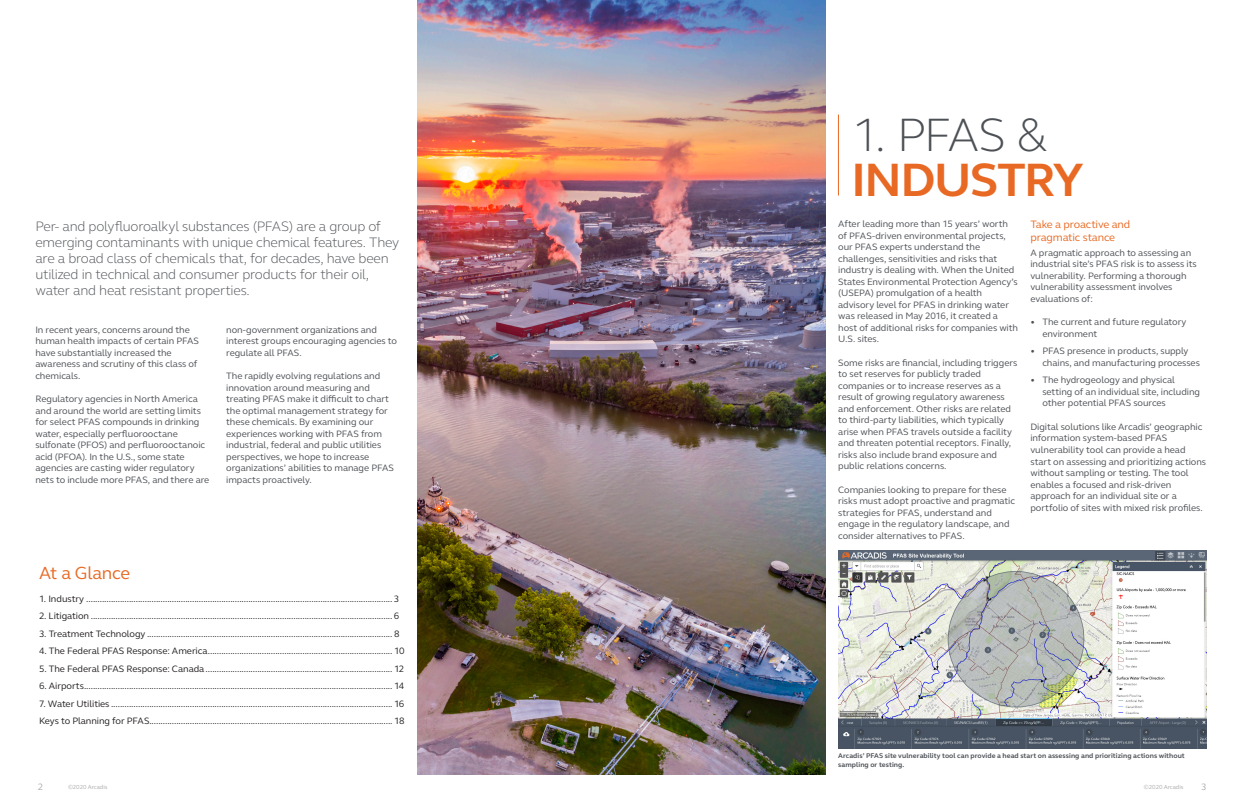
<style>
.page{position:relative;width:1242px;height:810px;background:#fff}
.page>*{position:absolute;margin:0;border:0;box-sizing:border-box;transform-origin:0 0}
.t1{font:700 48px "FS Elliot Pro";letter-spacing:-.03em;color:#e86924}
.t2{font:300 48px "FS Elliot Pro";color:#4d5156}
.t3{font:18px "FS Elliot Pro";letter-spacing:-.015em;color:#e86924}
.t4{font:300 14px/16px "FS Elliot Pro";letter-spacing:-.02em;color:#4d5156}
.t5{font:11px/13px "FS Elliot Pro";letter-spacing:-.01em;color:#e86924}
.t6{font:9.5px/11.5px "FS Elliot Pro";letter-spacing:-.005em;color:#4d5156}
.t7{font:9.5px/17.5px "FS Elliot Pro";letter-spacing:-.005em;color:#231f20}
.t8{font:9.5px "FS Elliot Pro";color:#aaabab}
.t9{font:700 7px/9px "FS Elliot Pro";letter-spacing:.01em;color:#4d5156}
.t10{font:6px "FS Elliot Pro";letter-spacing:-.01em;color:#aaabab}
</style>
<div class="page">
<img style="left:838px;top:551px;width:369px;height:197px">
<img style="left:417px;top:0;width:408px;height:775px">
<hr style="left:838px;top:115px;width:1px;height:81px;background:#e86924">
<p class="t4" style="left:35px;top:218px;width:365px">Per- and polyfluoroalkyl substances (PFAS) are a group of emerging contaminants with unique chemical features. They are a broad class of chemicals that, for decades, have been utilized in technical and consumer products for their oil, water and heat resistant properties.</p>
<p class="t6" style="left:35px;top:323px;width:165px">In recent years, concerns around the human health impacts of certain PFAS have substantially increased the awareness and scrutiny of this class of chemicals.</p>
<p class="t6" style="left:35px;top:393px;width:175px">Regulatory agencies in North America and around the world are setting limits for select PFAS compounds in drinking water, especially perfluorooctane sulfonate (PFOS) and perfluorooctanoic acid (PFOA). In the U.S., some state agencies are casting wider regulatory nets to include more PFAS, and there are</p>
<p class="t6" style="left:226px;top:323px;width:172px">non-government organizations and interest groups encouraging agencies to regulate all PFAS.</p>
<p class="t6" style="left:226px;top:370px;width:169px">The rapidly evolving regulations and innovation around measuring and treating PFAS make it difficult to chart the optimal management strategy for these chemicals. By examining our experiences working with PFAS from industrial, federal and public utilities perspectives, we hope to increase organizations’ abilities to manage PFAS impacts proactively.</p>
<h2 class="t3" style="left:39px;top:560px;width:93px">At a Glance</h2>
<p class="t7" style="left:39px;top:590px;width:362px">1. Industry ........................................................................................................................................ 3</p>
<p class="t7" style="left:39px;top:607px;width:362px">2. Litigation ...................................................................................................................................... 6</p>
<p class="t7" style="left:39px;top:625px;width:362px">3. Treatment Technology ............................................................................................................. 8</p>
<p class="t7" style="left:39px;top:642px;width:367px">4. The Federal PFAS Response: America.................................................................................. 10</p>
<p class="t7" style="left:39px;top:660px;width:367px">5. The Federal PFAS Response: Canada ................................................................................... 12</p>
<p class="t7" style="left:39px;top:677px;width:367px">6. Airports......................................................................................................................................... 14</p>
<p class="t7" style="left:39px;top:695px;width:367px">7. Water Utilities ............................................................................................................................. 16<br>Keys to Planning for PFAS............................................................................................................ 18</p>
<h1 class="t2" style="left:851px;top:102px;width:197px">1. PFAS &amp;</h1>
<h1 class="t1" style="left:851px;top:147px;width:233px">INDUSTRY</h1>
<p class="t6" style="left:838px;top:218px;width:181px">After leading more than 15 years’ worth of PFAS-driven environmental projects, our PFAS experts understand the challenges, sensitivities and risks that industry is dealing with. When the United States Environmental Protection Agency’s (USEPA) promulgation of a health advisory level for PFAS in drinking water was released in May 2016, it created a host of additional risks for companies with U.S. sites.</p>
<p class="t6" style="left:838px;top:357px;width:181px">Some risks are financial, including triggers to set reserves for publicly traded companies or to increase reserves as a result of growing regulatory awareness and enforcement. Other risks are related to third-party liabilities, which typically arise when PFAS travels outside a facility and threaten potential receptors. Finally, risks also include brand exposure and public relations concerns.</p>
<p class="t6" style="left:838px;top:484px;width:178px">Companies looking to prepare for these risks must adopt proactive and pragmatic strategies for PFAS, understand and engage in the regulatory landscape, and consider alternatives to PFAS.</p>
<p class="t5" style="left:1030px;top:218px;width:101px">Take a proactive and pragmatic stance</p>
<p class="t6" style="left:1030px;top:247px;width:168px">A pragmatic approach to assessing an industrial site’s PFAS risk is to assess its vulnerability. Performing a thorough vulnerability assessment involves evaluations of:</p>
<p class="t6" style="left:1042px;top:316px;width:146px;text-indent:-12px">• The current and future regulatory environment</p>
<p class="t6" style="left:1042px;top:345px;width:159px;text-indent:-12px">• PFAS presence in products, supply chains, and manufacturing processes</p>
<p class="t6" style="left:1042px;top:374px;width:159px;text-indent:-12px">• The hydrogeology and physical setting of an individual site, including other potential PFAS sources</p>
<p class="t6" style="left:1030px;top:421px;width:177px">Digital solutions like Arcadis’ geographic information system-based PFAS vulnerability tool can provide a head start on assessing and prioritizing actions without sampling or testing. The tool enables a focused and risk-driven approach for an individual site or a portfolio of sites with mixed risk profiles.</p>
<p class="t9" style="left:838px;top:751px;width:348px">Arcadis’ PFAS site vulnerability tool can provide a head start on assessing and prioritizing actions without sampling or testing.</p>
<p class="t8" style="left:38px;top:780px;width:7px">2</p>
<p class="t10" style="left:68px;top:782px;width:41px">©2020 Arcadis</p>
<p class="t10" style="left:1144px;top:782px;width:41px">©2020 Arcadis</p>
<p class="t8" style="left:1201px;top:780px;width:7px">3</p>
</div>
